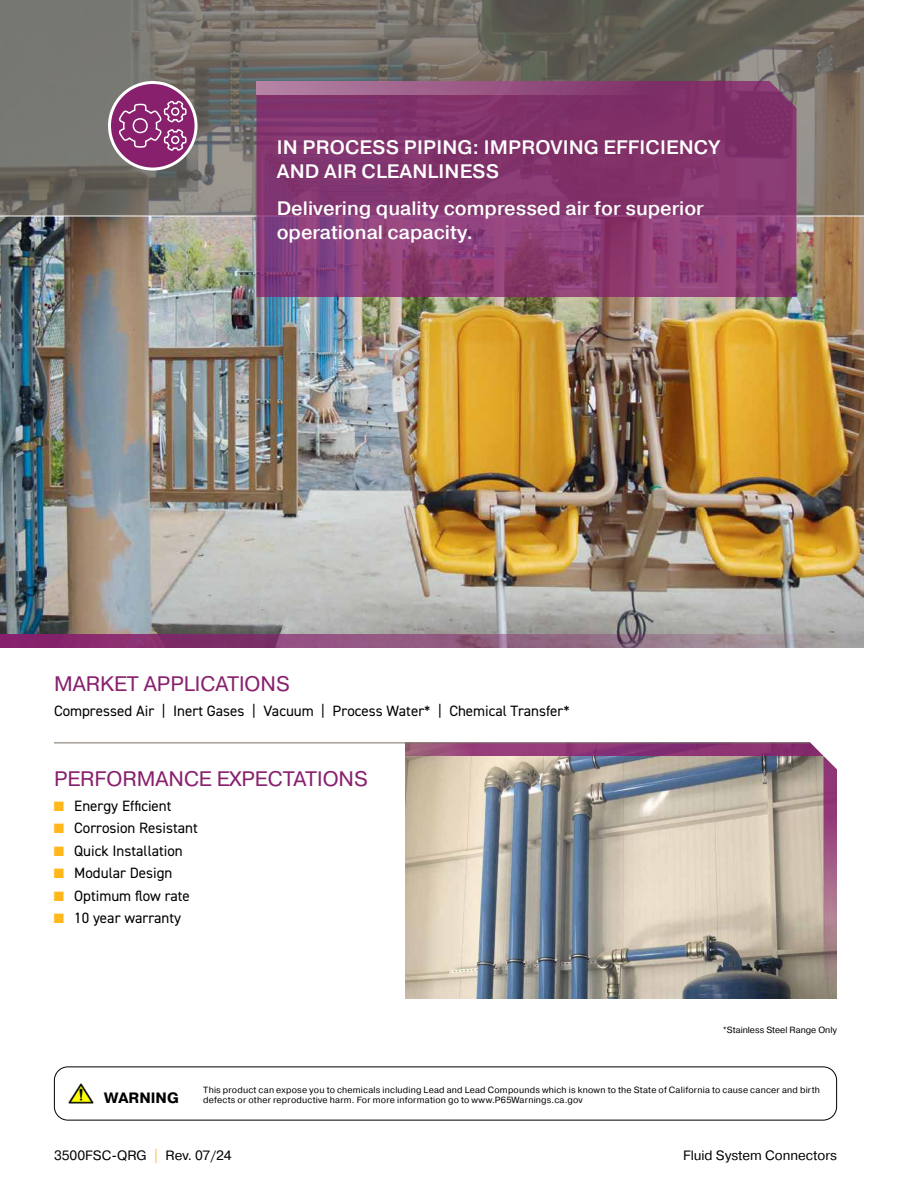
<style>
.page{position:relative;width:918px;height:1188px;background:#fff}
.page>*{position:absolute;margin:0;border:0;box-sizing:border-box;transform-origin:0 0}
.t1{font:21px "Pragmatica";color:#88206e}
.t2{font:500 19.5px/24px "Pragmatica";color:#fff}
.t3{font:15px "DIN2014";color:#000}
.t4{font:700 15px "Pragmatica";color:#000}
.t5{font:13.5px "Pragmatica";color:#000}
.t6{font:9px/10.8px "Pragmatica";letter-spacing:.025em;color:#000}
.t7{font:9px "Pragmatica";color:#000}
.s1{color:#ffb71b}
</style>
<div class="page">
<img style="left:69px;top:1084px;width:25px;height:19px">
<div style="left:54px;top:1067px;width:783px;height:54px;border:1px solid #000;border-radius:14px"></div>
<img style="left:0;top:0;width:864px;height:216px">
<img style="left:0;top:217px;width:864px;height:417px">
<svg style="left:0;top:634px;width:864px;height:14px"></svg>
<svg style="left:109px;top:83px;width:87px;height:86px"></svg>
<div style="left:108px;top:81px;width:90px;height:90px;border:3px solid #fff;border-radius:50%"></div>
<svg style="left:118px;top:90px;width:70px;height:62px"></svg>
<svg style="left:405px;top:742px;width:432px;height:257px"></svg>
<hr style="left:54px;top:742px;width:756px;height:1px;background:#766e63">
<svg style="left:256px;top:81px;width:540px;height:216px;fill:#83366f"></svg>
<svg style="left:256px;top:81px;width:406px;height:13px"></svg>
<h2 class="t2" style="left:277px;top:135px;width:445px">IN PROCESS PIPING: IMPROVING EFFICIENCY<br>AND AIR CLEANLINESS</h2>
<h2 class="t2" style="left:277px;top:196px;width:429px">Delivering quality compressed air for superior operational capacity.</h2>
<h1 class="t1" style="left:54px;top:671px;width:237px">MARKET APPLICATIONS</h1>
<h3 class="t3" style="left:54px;top:702px;width:517px">Compressed Air | Inert Gases | Vacuum | Process Water* | Chemical Transfer*</h3>
<h1 class="t1" style="left:54px;top:766px;width:315px">PERFORMANCE EXPECTATIONS</h1>
<h3 class="t3" style="left:54px;top:796px;width:119px"><span class="s1">■</span> Energy Efficient</h3>
<h3 class="t3" style="left:54px;top:819px;width:145px"><span class="s1">■</span> Corrosion Resistant</h3>
<h3 class="t3" style="left:54px;top:841px;width:130px"><span class="s1">■</span> Quick Installation</h3>
<h3 class="t3" style="left:54px;top:864px;width:120px"><span class="s1">■</span> Modular Design</h3>
<h3 class="t3" style="left:54px;top:886px;width:137px"><span class="s1">■</span> Optimum flow rate</h3>
<h3 class="t3" style="left:54px;top:909px;width:129px"><span class="s1">■</span> 10 year warranty</h3>
<p class="t7" style="left:723px;top:1024px;width:116px">*Stainless Steel Range Only</p>
<h3 class="t4" style="left:104px;top:1088px;width:76px">WARNING</h3>
<p class="t6" style="left:203px;top:1084px;width:618px">This product can expose you to chemicals including Lead and Lead Compounds which is known to the State of California to cause cancer and birth defects or other reproductive harm. For more information go to www.P65Warnings.ca.gov</p>
<h3 class="t5" style="left:54px;top:1147px;width:179px">3500FSC-QRG <span class="s1">|</span> Rev. 07/24</h3>
<h3 class="t5" style="left:683px;top:1147px;width:155px">Fluid System Connectors</h3>
</div>
